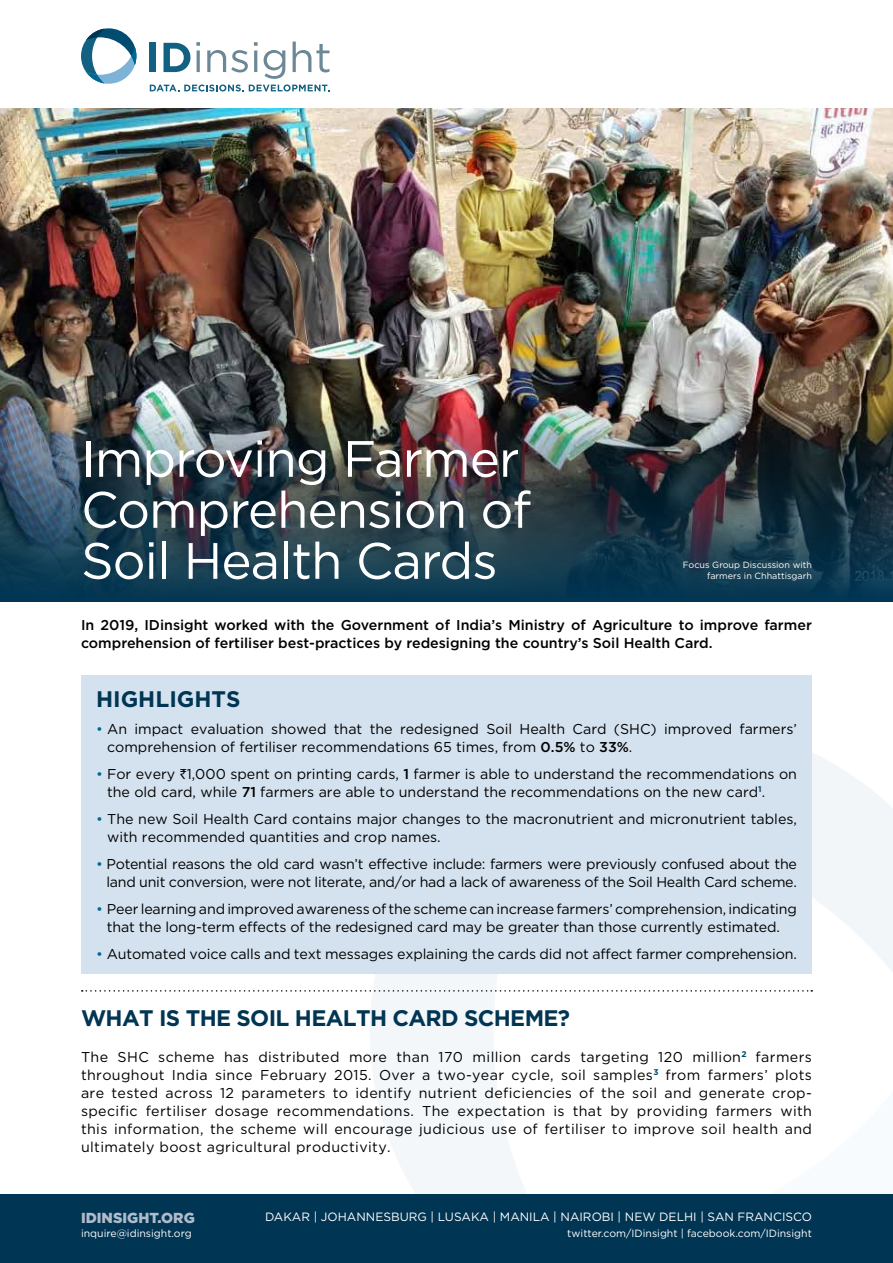
<style>
.page{position:relative;width:893px;height:1263px;background:#fff}
.page>*{position:absolute;margin:0;border:0;box-sizing:border-box;transform-origin:0 0}
.t1{font:51px/51px "Gotham";letter-spacing:-.02em;color:#fff}
.t2{font:700 22.5px "Gotham";letter-spacing:-.03em;color:#003553}
.t3{font:700 22.5px "Gotham";color:#003553}
.t4{font:900 14.55px "Gotham";color:#b1bccb}
.t5{font:14.25px/18px "Gotham";color:#000}
.t6{font:14.25px/18px "Gotham";letter-spacing:-.02em;color:#000;text-align:right}
.t7{font:500 14.25px/18px "Gotham";color:#000}
.t8{font:12px "Gotham";color:#fff}
.t9{font:10.5px "Gotham";color:#fff}
.t10{font:9px/10.5px "Gotham";color:#fff;text-align:right}
.s1{color:#006896}
.s2{font-weight:500}
.s3{font-family:"Rupee"}
</style>
<div class="page">
<img style="left:0;top:108px;width:893px;height:62px">
<img style="left:0;top:170px;width:893px;height:432px">
<svg style="left:370px;top:973px;width:58px;height:222px;fill:#f3f7f9"></svg>
<svg style="left:428px;top:1134px;width:465px;height:61px"></svg>
<svg style="left:428px;top:753px;width:465px;height:381px"></svg>
<div style="left:0;top:1195px;width:893px;height:68px;background:#003553"></div>
<div style="left:150px;top:43px;width:6px;height:29px;background:#136182"></div>
<hr style="left:197px;top:50px;width:3px;height:22px;background:#6c8896">
<svg style="left:196px;top:42px;width:4px;height:4px"></svg>
<hr style="left:254px;top:50px;width:3px;height:22px;background:#6c8896">
<svg style="left:254px;top:42px;width:4px;height:4px"></svg>
<svg style="left:81px;top:28px;width:55px;height:56px"></svg>
<svg style="left:164px;top:43px;width:26px;height:29px"></svg>
<svg style="left:207px;top:50px;width:41px;height:22px"></svg>
<svg style="left:264px;top:50px;width:21px;height:29px"></svg>
<svg style="left:293px;top:42px;width:37px;height:30px"></svg>
<svg style="left:150px;top:85px;width:180px;height:7px"></svg>
<div style="left:81px;top:675px;width:731px;height:298px;background:#d4e2ef"></div>
<svg style="left:82px;top:990px;width:730px;height:2px"></svg>
<h1 class="t1" style="left:81px;top:432px;width:452px">Improving Farmer<br>Comprehension of<br>Soil Health Cards</h1>
<p class="t10" style="left:683px;top:560px;width:131px">Focus Group Discussion with farmers in Chhattisgarh</p>
<p class="t7" style="left:81px;top:616px;width:732px">In 2019, IDinsight worked with the Government of India’s Ministry of Agriculture to improve farmer comprehension of fertiliser best-practices by redesigning the country’s Soil Health Card.</p>
<h2 class="t3" style="left:96px;top:685px;width:146px">HIGHLIGHTS</h2>
<p class="t5" style="left:107px;top:719px;width:691px;text-indent:-11px"><span class="s1">•</span> An impact evaluation showed that the redesigned Soil Health Card (SHC) improved farmers’ comprehension of fertiliser recommendations 65 times, from <span class="s2">0.5%</span> to <span class="s2">33%</span>.</p>
<p class="t5" style="left:107px;top:764px;width:691px;text-indent:-11px"><span class="s1">•</span> For every <span class="s3">`</span>1,000 spent on printing cards, <span class="s2">1</span> farmer is able to understand the recommendations on the old card, while <span class="s2">71</span> farmers are able to understand the recommendations on the new card<sup>1</sup>.</p>
<p class="t5" style="left:107px;top:809px;width:691px;text-indent:-11px"><span class="s1">•</span> The new Soil Health Card contains major changes to the macronutrient and micronutrient tables, with recommended quantities and crop names.</p>
<p class="t6" style="left:96px;top:854px;width:702px"><span class="s1">•</span> Potential reasons the old card wasn’t effective include: farmers were previously confused about the land unit conversion, were not literate, and/or had a lack of awareness of the Soil Health Card scheme.</p>
<p class="t5" style="left:96px;top:899px;width:702px;text-align:center"><span class="s1">•</span> Peer learning and improved awareness of the scheme can increase farmers’ comprehension, indicating that the long-term effects of the redesigned card may be greater than those currently estimated.</p>
<p class="t5" style="left:96px;top:944px;width:702px"><span class="s1">•</span> Automated voice calls and text messages explaining the cards did not affect farmer comprehension.</p>
<h2 class="t2" style="left:81px;top:1005px;width:491px">WHAT IS THE SOIL HEALTH CARD SCHEME?</h2>
<p class="t5" style="left:81px;top:1048px;width:732px;text-align:justify">The SHC scheme has distributed more than 170 million cards targeting 120 million<sup>2</sup> farmers throughout India since February 2015. Over a two-year cycle, soil samples<sup>3</sup> from farmers’ plots are tested across 12 parameters to identify nutrient deficiencies of the soil and generate crop&shy;specific fertiliser dosage recommendations. The expectation is that by providing farmers with this information, the scheme will encourage judicious use of fertiliser to improve soil health and ultimately boost agricultural productivity.</p>
<p class="t4" style="left:81px;top:1209px;width:115px">IDINSIGHT.ORG</p>
<p class="t9" style="left:81px;top:1228px;width:112px">inquire@idinsight.org</p>
<p class="t8" style="left:265px;top:1210px;width:548px">DAKAR | JOHANNESBURG | LUSAKA | MANILA | NAIROBI | NEW DELHI | SAN FRANCISCO</p>
<p class="t9" style="left:567px;top:1228px;width:246px">twitter.com/IDinsight | facebook.com/IDinsight</p>
</div>
